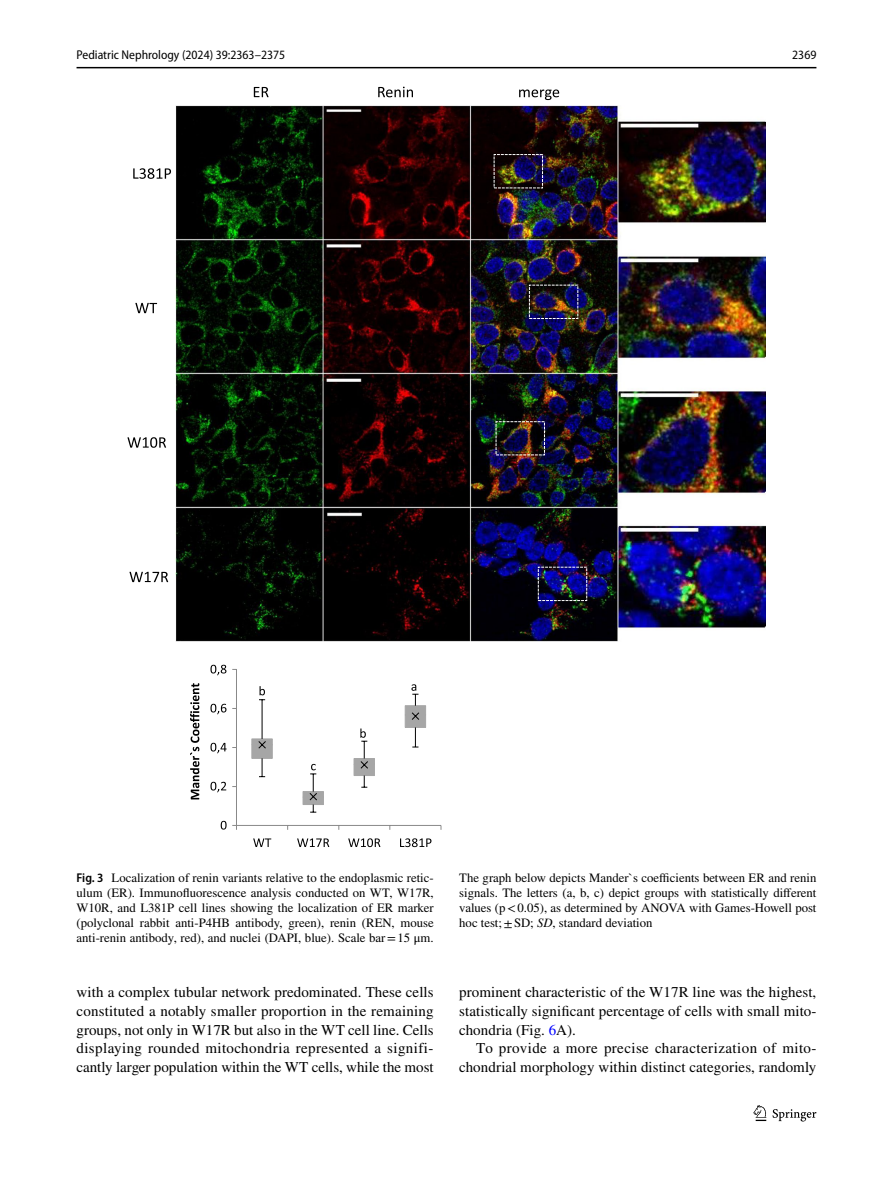
<style>
.page{position:relative;width:893px;height:1187px;background:#fff}
.page>*{position:absolute;margin:0;border:0;box-sizing:border-box;transform-origin:0 0}
.t1{font:15px/18.8px "STIX";letter-spacing:.005em;color:#000;text-align:justify}
.t2{font:12.75px/15px "STIX";color:#000;text-align:justify}
.t3{font:semi-condensed 12.75px "Myriad Pro";color:#000}
.s1{font-family:"Myriad Pro";font-weight:600;font-stretch:semi-condensed}
.s2{font-style:italic}
.s3{color:#00f}
</style>
<div class="page">
<hr style="left:77px;top:67px;width:739px;height:1px;background:#000">
<svg style="left:753px;top:1105px;width:13px;height:15px"></svg>
<svg style="left:773px;top:1109px;width:43px;height:12px"></svg>
<img style="left:176px;top:106px;width:589px;height:535px">
<hr style="left:236px;top:669px;width:1px;height:156px;background:#898989">
<hr style="left:236px;top:825px;width:205px;height:1px;background:#898989">
<svg style="left:251px;top:684px;width:176px;height:128px"></svg>
<svg style="left:221px;top:820px;width:16px;height:9px"></svg>
<svg style="left:210px;top:781px;width:16px;height:11px"></svg>
<svg style="left:210px;top:742px;width:26px;height:11px"></svg>
<svg style="left:210px;top:703px;width:16px;height:11px"></svg>
<svg style="left:210px;top:664px;width:16px;height:11px"></svg>
<svg style="left:253px;top:838px;width:18px;height:9px"></svg>
<svg style="left:297px;top:838px;width:32px;height:9px"></svg>
<svg style="left:348px;top:838px;width:32px;height:9px"></svg>
<svg style="left:400px;top:838px;width:31px;height:9px"></svg>
<svg style="left:190px;top:683px;width:9px;height:116px"></svg>
<svg style="left:133px;top:168px;width:38px;height:11px"></svg>
<svg style="left:135px;top:303px;width:22px;height:10px"></svg>
<svg style="left:127px;top:437px;width:39px;height:11px"></svg>
<svg style="left:254px;top:87px;width:15px;height:10px"></svg>
<svg style="left:378px;top:87px;width:35px;height:10px"></svg>
<svg style="left:519px;top:89px;width:40px;height:11px"></svg>
<svg style="left:129px;top:571px;width:39px;height:11px"></svg>
<img style="left:493px;top:153px;width:95px;height:448px">
<p class="t3" style="left:77px;top:48px;width:210px">Pediatric Nephrology (2024) 39:2363–2375</p>
<p class="t3" style="left:792px;top:48px;width:26px">2369</p>
<p class="t2" style="left:77px;top:871px;width:359px"><span class="s1">Fig. 3</span> Localization of renin variants relative to the endoplasmic retic&shy;ulum (ER). Immunofluorescence analysis conducted on WT, W17R, W10R, and L381P cell lines showing the localization of ER marker (polyclonal rabbit anti-P4HB antibody, green), renin (REN, mouse anti-renin antibody, red), and nuclei (DAPI, blue). Scale bar=15 μm.</p>
<p class="t2" style="left:459px;top:871px;width:359px">The graph below depicts Mander`s coefficients between ER and renin signals. The letters (a, b, c) depict groups with statistically different values (p&lt;0.05), as determined by ANOVA with Games-Howell post hoc test;±SD; <span class="s2">SD</span>, standard deviation</p>
<p class="t1" style="left:77px;top:983px;width:359px">with a complex tubular network predominated. These cells constituted a notably smaller proportion in the remaining groups, not only in W17R but also in the WT cell line. Cells displaying rounded mitochondria represented a signifi&shy;cantly larger population within the WT cells, while the most</p>
<p class="t1" style="left:459px;top:983px;width:359px">prominent characteristic of the W17R line was the highest, statistically significant percentage of cells with small mito&shy;chondria (Fig. <span class="s3">6</span>A).</p>
<p class="t1" style="left:459px;top:1039px;width:359px;text-align:right">To provide a more precise characterization of mito&shy;chondrial morphology within distinct categories, randomly</p>
</div>
